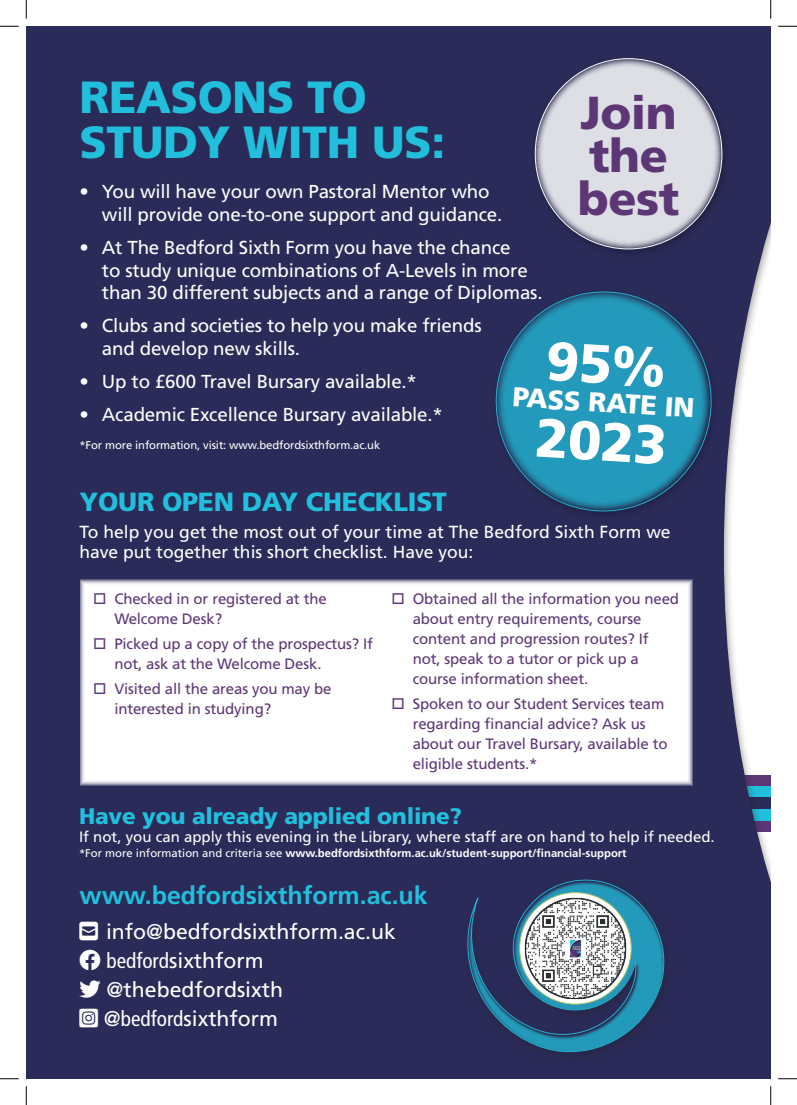
<style>
.page{position:relative;width:797px;height:1105px;background:#fff}
.page>*{position:absolute;margin:0;border:0;box-sizing:border-box;transform-origin:0 0}
.t1{font:900 54.5px/77px "Frutiger LT Std";color:#fff}
.t2{font:900 46.25px/42.5px "Frutiger LT Std";letter-spacing:-.01em;color:#5d3775}
.t3{font:900 45px/45px "Frutiger LT Std";letter-spacing:-.01em;color:#22bfdc}
.t4{font:900 27.25px "Frutiger LT Std";color:#fff}
.t5{font:900 26.25px "Frutiger LT Std";letter-spacing:-.01em;color:#22bfdc}
.t6{font:700 25px "Frutiger LT Std";color:#22bfdc}
.t7{font:900 22.5px "Frutiger LT Std";letter-spacing:-.01em;color:#22bfdc}
.t8{font:21.25px/28.9px "Frutiger LT Std";color:#fff;text-align:right}
.t9{font:18.75px/22.5px "Frutiger LT Std";letter-spacing:-.01em;color:#fff}
.t10{font:17.5px/20px "Frutiger LT Std";color:#fff}
.t11{font:15px/20px "Frutiger LT Std";letter-spacing:-.01em;color:#5d3775}
.t12{font:15px "Frutiger LT Std";color:#fff}
.t13{font:700 11.25px "Frutiger LT Std";color:#fff}
.t14{font:11.25px "Frutiger LT Std";letter-spacing:-.01em;color:#fff}
.s1{font-weight:400}
.s2{font-stretch:condensed}
</style>
<div class="page">
<div style="left:26px;top:26px;width:744px;height:1053px;background:#2a2b58"></div>
<div style="left:80px;top:579px;width:612px;height:207px;background:#fff"></div>
<div style="left:460px;top:874px;width:216px;height:191px;background:#2a2b58"></div>
<svg style="left:451px;top:875px;width:215px;height:188px"></svg>
<svg style="left:519px;top:893px;width:112px;height:111px"></svg>
<img style="left:524px;top:897px;width:102px;height:102px">
<div style="left:490px;top:287px;width:231px;height:235px;background:#2a2b58"></div>
<svg style="left:495px;top:291px;width:218px;height:223px"></svg>
<div style="left:530px;top:54px;width:200px;height:205px;background:#010101;opacity:.3"></div>
<svg style="left:535px;top:59px;width:187px;height:190px;background:#d5d5de"></svg>
<svg style="left:0;top:25px;width:19px;height:2px"></svg>
<svg style="left:778px;top:25px;width:19px;height:2px"></svg>
<svg style="left:0;top:1078px;width:19px;height:1px"></svg>
<svg style="left:778px;top:1078px;width:19px;height:1px"></svg>
<svg style="left:25px;top:0;width:2px;height:19px"></svg>
<svg style="left:25px;top:1086px;width:2px;height:19px"></svg>
<svg style="left:770px;top:0;width:1px;height:19px"></svg>
<svg style="left:770px;top:1086px;width:1px;height:19px"></svg>
<svg style="left:79px;top:922px;width:19px;height:18px"></svg>
<svg style="left:80px;top:949px;width:20px;height:21px"></svg>
<svg style="left:79px;top:980px;width:22px;height:17px"></svg>
<svg style="left:79px;top:1008px;width:19px;height:19px"></svg>
<h3 class="t3" style="left:79px;top:75px;width:367px">REASONS TO<br>STUDY WITH US:</h3>
<p class="t9" style="left:102px;top:181px;width:402px;text-indent:-23px">• You will have your own Pastoral Mentor who will provide one-to-one support and guidance.</p>
<p class="t9" style="left:102px;top:236px;width:442px;text-indent:-23px">• At The Bedford Sixth Form you have the chance<br>to study unique combinations of A-Levels in more than 30 different subjects and a range of Diplomas.</p>
<p class="t9" style="left:102px;top:314px;width:381px;text-indent:-23px">• Clubs and societies to help you make friends and develop new skills.</p>
<p class="t9" style="left:79px;top:370px;width:339px">• Up to £600 Travel Bursary available.*</p>
<p class="t9" style="left:79px;top:403px;width:365px">• Academic Excellence Bursary available.*</p>
<p class="t14" style="left:79px;top:438px;width:302px">*For more information, visit: www.bedfordsixthform.ac.uk</p>
<h2 class="t2" style="left:578px;top:92px;width:103px">Join the best</h2>
<h1 class="t1" style="left:543px;top:321px;width:133px;rotate:4deg">95%<br>2023</h1>
<h3 class="t4" style="left:513px;top:381px;width:184px;rotate:3deg">PASS RATE IN</h3>
<h3 class="t5" style="left:79px;top:486px;width:369px">YOUR OPEN DAY CHECKLIST</h3>
<p class="t10" style="left:79px;top:522px;width:592px">To help you get the most out of your time at The Bedford Sixth Form we have put together this short checklist. Have you:</p>
<p class="t11" style="left:114px;top:589px;width:214px">Checked in or registered at the<br>Welcome Desk?</p>
<p class="t11" style="left:114px;top:634px;width:260px">Picked up a copy of the prospectus? If not, ask at the Welcome Desk.</p>
<p class="t11" style="left:114px;top:678px;width:219px">Visited all the areas you may be interested in studying?</p>
<p class="t11" style="left:412px;top:589px;width:268px">Obtained all the information you need about entry requirements, course content and progression routes? If not, speak to a tutor or pick up a course information sheet.</p>
<p class="t11" style="left:412px;top:694px;width:256px">Spoken to our Student Services team regarding financial advice? Ask us about our Travel Bursary, available to eligible students.*</p>
<h3 class="t7" style="left:79px;top:802px;width:384px">Have you already applied online?</h3>
<p class="t12" style="left:79px;top:828px;width:637px">If not, you can apply this evening in the Library, where staff are on hand to help if needed.</p>
<p class="t13" style="left:79px;top:847px;width:549px"><span class="s1">*For more information and criteria see</span> www.bedfordsixthform.ac.uk/student-support/financial-support</p>
<h3 class="t6" style="left:79px;top:881px;width:350px">www.bedfordsixthform.ac.uk</h3>
<h3 class="t8" style="left:106px;top:917px;width:291px">info@bedfordsixthform.ac.uk</h3>
<h3 class="t8" style="left:79px;top:946px;width:186px">□□ <span class="s2">bedford</span>sixthform</h3>
<h3 class="t8" style="left:79px;top:975px;width:205px">▼▼▼ @thebedfordsixth @<span class="s2">bedford</span>sixthform</h3>
</div>
